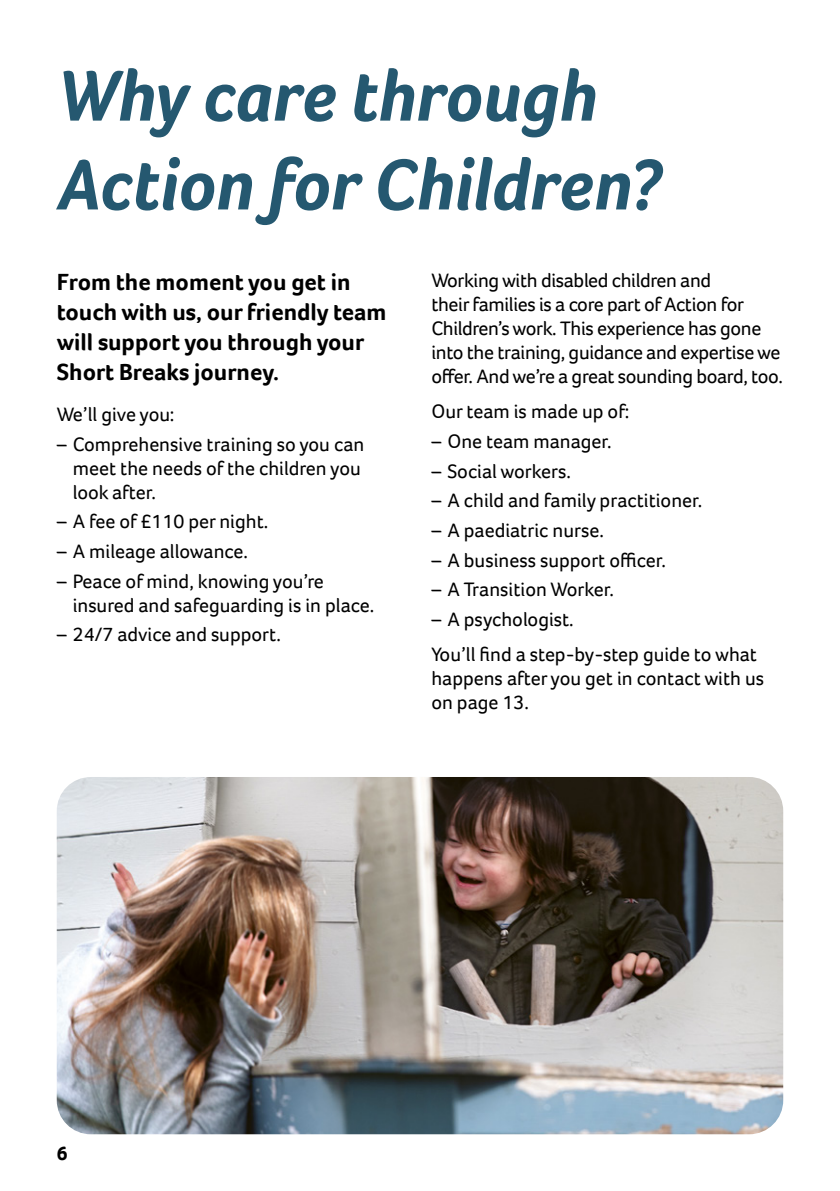
<style>
.page{position:relative;width:840px;height:1191px;background:#fff}
.page>*{position:absolute;margin:0;border:0;box-sizing:border-box;transform-origin:0 0}
.t1{font:italic 700 74px/88.8px "Foco";letter-spacing:-.005em;color:#255870}
.t2{font:700 24px/30px "Foco";color:#000}
.t3{font:20px/24px "Foco";color:#000}
.t4{font:20px/24px "Foco";letter-spacing:-.02em;color:#000}
.t5{font:700 20px "Foco";color:#000}
</style>
<div class="page">
<img style="left:57px;top:777px;width:725px;height:357px">
<h1 class="t1" style="left:57px;top:50px;width:606px">Why care through<br>Action for Children?</h1>
<p class="t2" style="left:57px;top:266px;width:331px">From the moment you get in touch with us, our friendly team will support you through your<br>Short Breaks journey.</p>
<p class="t3" style="left:57px;top:402px;width:119px">We’ll give you:</p>
<p class="t3" style="left:73px;top:431px;width:293px;text-indent:-16px">– Comprehensive training so you can meet the needs of the children you look after.</p>
<p class="t3" style="left:57px;top:509px;width:213px">– A fee of £110 per night.</p>
<p class="t3" style="left:57px;top:539px;width:193px">– A mileage allowance.</p>
<p class="t3" style="left:73px;top:568px;width:303px;text-indent:-16px">– Peace of mind, knowing you’re insured and safeguarding is in place.</p>
<p class="t3" style="left:57px;top:622px;width:225px">– 24/7 advice and support.</p>
<p class="t4" style="left:431px;top:268px;width:353px">Working with disabled children and<br>their families is a core part of Action for Children’s work. This experience has gone into the training, guidance and expertise we offer. And we’re a great sounding board, too.</p>
<p class="t3" style="left:431px;top:399px;width:200px">Our team is made up of:</p>
<p class="t3" style="left:431px;top:429px;width:182px">– One team manager.</p>
<p class="t3" style="left:431px;top:459px;width:141px">– Social workers.</p>
<p class="t3" style="left:431px;top:488px;width:272px">– A child and family practitioner.</p>
<p class="t3" style="left:431px;top:518px;width:174px">– A paediatric nurse.</p>
<p class="t3" style="left:431px;top:548px;width:236px">– A business support officer.</p>
<p class="t3" style="left:431px;top:577px;width:184px">– A Transition Worker.</p>
<p class="t3" style="left:431px;top:601px;width:327px;line-height:35.4px">– A psychologist.<br>You’ll find a step-by-step guide to what</p>
<p class="t3" style="left:431px;top:666px;width:334px">happens after you get in contact with us on page 13.</p>
<p class="t5" style="left:57px;top:1139px;width:12px">6</p>
</div>
